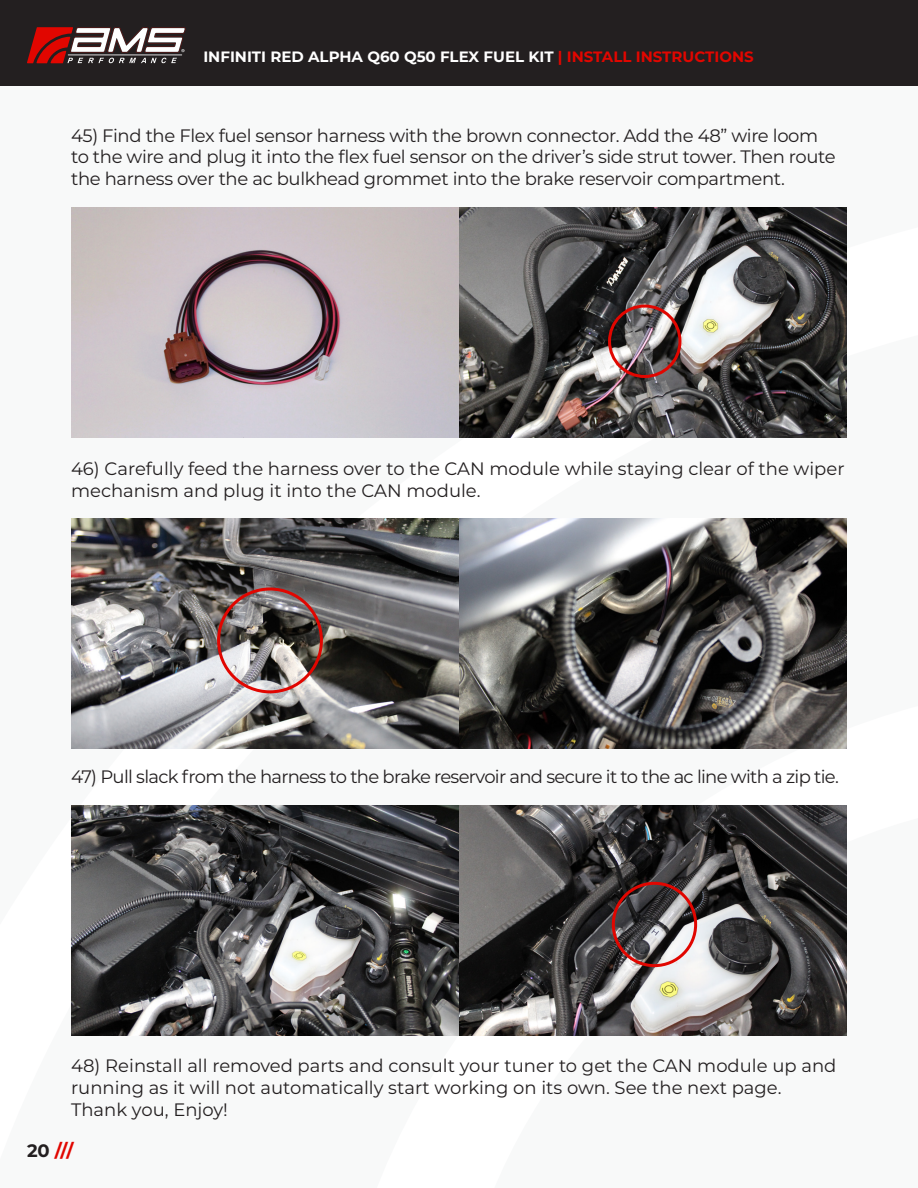
<style>
.page{position:relative;width:918px;height:1188px;background:#fff}
.page>*{position:absolute;margin:0;border:0;box-sizing:border-box;transform-origin:0 0}
.t1{font:18px/21.6px "Montserrat";color:#231f20}
.t2{font:18px/21.6px "Montserrat";letter-spacing:-.02em;color:#231f20}
.t3{font:18px "Montserrat";letter-spacing:-.04em;color:#231f20}
.t4{font:700 18px "Montserrat";color:#e10600}
.t5{font:700 15px "Montserrat";color:#fff}
.s1{color:#e10600}
.s2{color:#231f20}
</style>
<div class="page">
<div style="left:0;top:0;width:918px;height:85px;background:#231f20"></div>
<svg style="left:27px;top:27px;width:159px;height:36px"></svg>
<img style="left:71px;top:207px;width:776px;height:231px">
<div style="left:608px;top:305px;width:73px;height:73px;border:3px solid #e10600;border-radius:50%"></div>
<img style="left:71px;top:518px;width:776px;height:230px">
<div style="left:217px;top:588px;width:106px;height:105px;border:3px solid #e10600;border-radius:50%"></div>
<img style="left:71px;top:805px;width:776px;height:231px">
<div style="left:612px;top:882px;width:85px;height:85px;border:3px solid #e10600;border-radius:50%"></div>
<p class="t5" style="left:203px;top:46px;width:552px">INFINITI RED ALPHA Q60 Q50 FLEX FUEL KIT <span class="s1">| INSTALL INSTRUCTIONS</span></p>
<p class="t2" style="left:71px;top:124px;width:766px">45) Find the Flex fuel sensor harness with the brown connector. Add the 48” wire loom to the wire and plug it into the flex fuel sensor on the driver’s side strut tower. Then route the harness over the ac bulkhead grommet into the brake reservoir compartment.</p>
<p class="t1" style="left:71px;top:457px;width:775px">46) Carefully feed the harness over to the CAN module while staying clear of the wiper mechanism and plug it into the CAN module.</p>
<p class="t3" style="left:71px;top:764px;width:769px">47) Pull slack from the harness to the brake reservoir and secure it to the ac line with a zip tie.</p>
<p class="t1" style="left:71px;top:1055px;width:767px">48) Reinstall all removed parts and consult your tuner to get the CAN module up and running as it will not automatically start working on its own. See the next page.<br>Thank you, Enjoy!</p>
<p class="t4" style="left:27px;top:1137px;width:48px"><span class="s2">20</span> ///</p>
</div>
